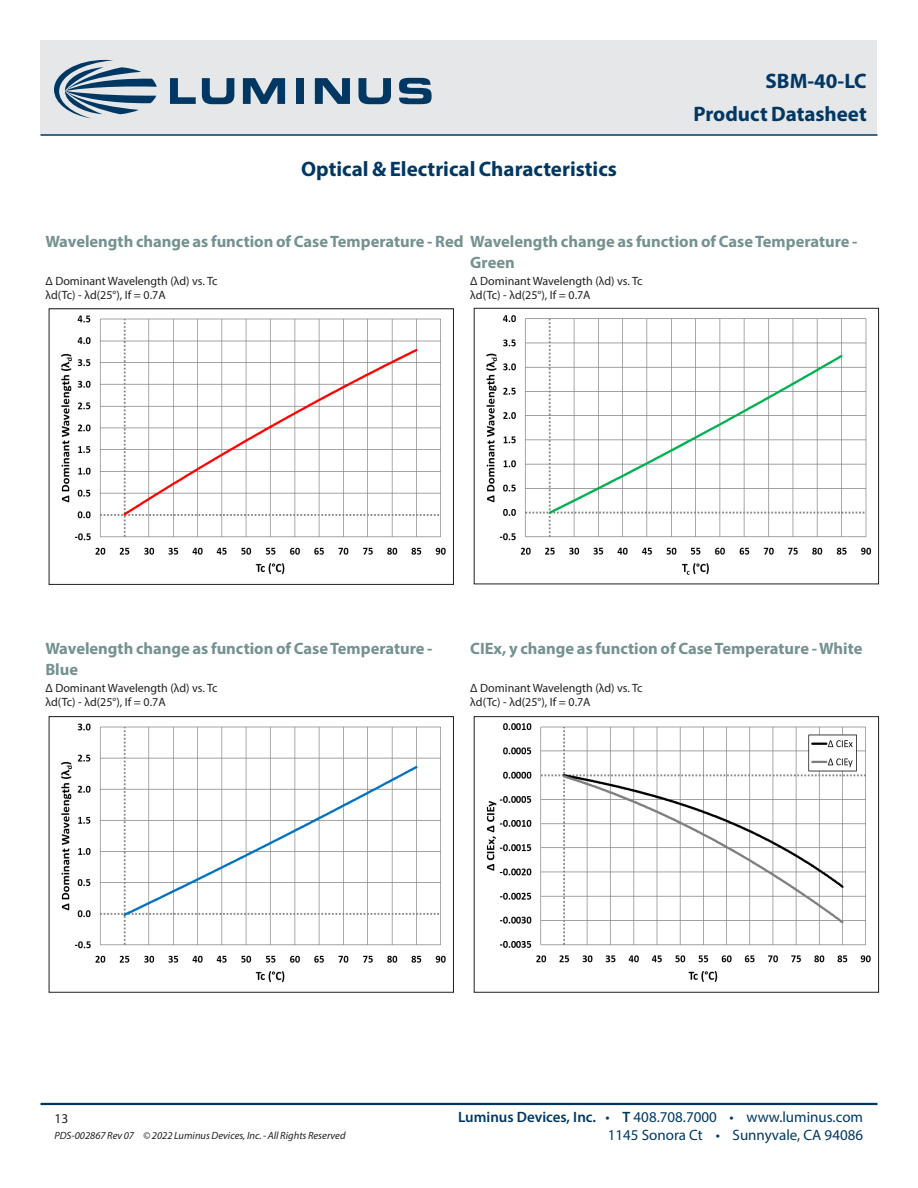
<style>
.page{position:relative;width:918px;height:1188px;background:#fff}
.page>*{position:absolute;margin:0;border:0;box-sizing:border-box;transform-origin:0 0}
.DS_Title1{font:700 21px "Myriad Pro";color:#003863}
.DS_Body{font:700 16.5px/21px "Myriad Pro";color:#749291}
.t1{font:15px "Myriad Pro";color:#003863}
.zzFooterRight2{font:13.5px "Myriad Pro";color:#231f20}
.t2{font:12px "Myriad Pro";color:#231f20}
.zzFooterRight1{font:italic 10.5px "Myriad Pro";color:#231f20}
.s1{font-weight:600}
</style>
<div class="page">
<div style="left:40px;top:40px;width:838px;height:95px;background:#e6e7e9"></div>
<hr style="left:40px;top:1103px;width:838px;height:2px;background:#003863">
<hr style="left:40px;top:134px;width:838px;height:2px;background:#003863">
<svg style="left:170px;top:78px;width:26px;height:26px"></svg>
<svg style="left:202px;top:78px;width:32px;height:26px"></svg>
<svg style="left:243px;top:78px;width:42px;height:26px"></svg>
<div style="left:296px;top:78px;width:8px;height:26px;background:#003863"></div>
<svg style="left:315px;top:78px;width:35px;height:26px"></svg>
<svg style="left:358px;top:78px;width:33px;height:26px"></svg>
<svg style="left:399px;top:78px;width:33px;height:26px"></svg>
<svg style="left:54px;top:60px;width:103px;height:58px"></svg>
<img style="left:61px;top:315px;width:385px;height:260px">
<div style="left:49px;top:308px;width:405px;height:277px;border:1px solid #231f20"></div>
<img style="left:486px;top:315px;width:386px;height:260px">
<div style="left:474px;top:308px;width:405px;height:276px;border:1px solid #231f20"></div>
<img style="left:61px;top:723px;width:385px;height:260px">
<div style="left:49px;top:716px;width:405px;height:277px;border:1px solid #231f20"></div>
<img style="left:486px;top:723px;width:385px;height:259px">
<div style="left:474px;top:716px;width:405px;height:277px;border:1px solid #231f20"></div>
<h1 class="DS_Title1" style="left:301px;top:156px;width:317px">Optical &amp; Electrical Characteristics</h1>
<p class="DS_Title1" style="left:766px;top:67px;width:103px">SBM-40-LC</p>
<p class="DS_Title1" style="left:693px;top:100px;width:175px">Product Datasheet</p>
<p class="DS_Body" style="left:45px;top:231px;width:814px">Wavelength change as function of Case Temperature - Red Wavelength change as function of Case Temperature -</p>
<p class="t2" style="left:45px;top:273px;width:174px">Δ Dominant Wavelength (λd) vs. Tc</p>
<p class="t2" style="left:45px;top:288px;width:122px">λd(Tc) - λd(25°), If = 0.7A</p>
<p class="DS_Body" style="left:470px;top:252px;width:46px">Green</p>
<p class="t2" style="left:470px;top:273px;width:174px">Δ Dominant Wavelength (λd) vs. Tc</p>
<p class="t2" style="left:470px;top:288px;width:122px">λd(Tc) - λd(25°), If = 0.7A</p>
<p class="DS_Body" style="left:45px;top:638px;width:389px">Wavelength change as function of Case Temperature -<br>Blue</p>
<p class="t2" style="left:45px;top:680px;width:174px">Δ Dominant Wavelength (λd) vs. Tc</p>
<p class="t2" style="left:45px;top:695px;width:122px">λd(Tc) - λd(25°), If = 0.7A</p>
<p class="DS_Body" style="left:470px;top:638px;width:394px">CIEx, y change as function of Case Temperature - White</p>
<p class="t2" style="left:470px;top:680px;width:174px">Δ Dominant Wavelength (λd) vs. Tc</p>
<p class="t2" style="left:470px;top:695px;width:122px">λd(Tc) - λd(25°), If = 0.7A</p>
<p class="zzFooterRight2" style="left:54px;top:1110px;width:15px">13</p>
<p class="zzFooterRight1" style="left:54px;top:1129px;width:293px">PDS-002867 Rev 07 © 2022 Luminus Devices, Inc. - All Rights Reserved</p>
<p class="t1" style="left:458px;top:1108px;width:407px"><span class="s1">Luminus Devices, Inc.</span> • <span class="s1">T</span> 408.708.7000 • www.luminus.com</p>
<p class="t1" style="left:608px;top:1126px;width:257px">1145 Sonora Ct • Sunnyvale, CA 94086</p>
</div>
